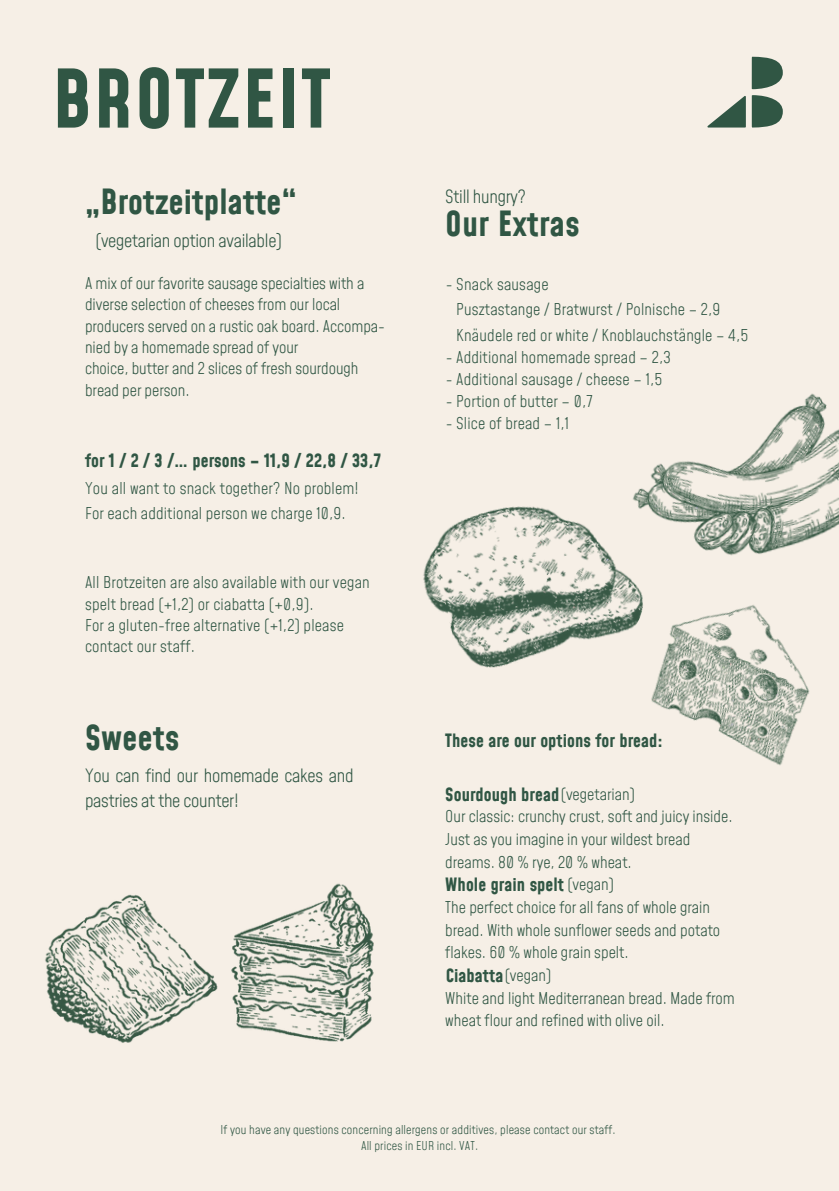
<style>
.page{position:relative;width:839px;height:1191px;background:#fff}
.page>*{position:absolute;margin:0;border:0;box-sizing:border-box;transform-origin:0 0}
.t1{font:700 79px "Mohave";letter-spacing:.02em;color:#305644}
.t2{font:700 34px "Mohave";letter-spacing:.005em;color:#305644}
.t3{font:700 18px "Mohave";letter-spacing:.005em;color:#305644}
.t4{font:300 18px/25.6px "Mohave";letter-spacing:-.015em;color:#305644}
.t5{font:300 16px/21.4px "Mohave";color:#305644}
.t6{font:300 12px/16px "Mohave";letter-spacing:.01em;color:#305644;text-align:center}
</style>
<div class="page">
<div style="left:0;top:0;width:838px;height:1191px;background:#f6efe6"></div>
<svg style="left:751px;top:95px;width:31px;height:33px"></svg>
<svg style="left:707px;top:96px;width:38px;height:32px"></svg>
<svg style="left:751px;top:57px;width:31px;height:32px"></svg>
<img style="left:651px;top:605px;width:159px;height:160px">
<img style="left:638px;top:393px;width:200px;height:163px">
<img style="left:423px;top:490px;width:225px;height:178px">
<img style="left:45px;top:883px;width:329px;height:160px">
<h5 class="t1" style="left:52px;top:50px;width:280px">BROTZEIT</h5>
<h2 class="t2" style="left:85px;top:180px;width:213px">„Brotzeitplatte“</h2>
<h2 class="t4" style="left:95px;top:227px;width:188px">(vegetarian option available)</h2>
<h3 class="t5" style="left:85px;top:272px;width:301px">A mix of our favorite sausage specialties with a diverse selection of cheeses from our local producers served on a rustic oak board. Accompa&shy;nied by a homemade spread of your<br>choice, butter and 2 slices of fresh sourdough bread per person.</h3>
<h4 class="t3" style="left:85px;top:450px;width:297px">for 1 / 2 / 3 /… persons – 11,9 / 22,8 / 33,7</h4>
<p class="t5" style="left:85px;top:475px;width:275px;line-height:25.4px">You all want to snack together? No problem!<br>For each additional person we charge 10,9.</p>
<h5 class="t5" style="left:85px;top:572px;width:286px">All Brotzeiten are also available with our vegan spelt bread (+1,2) or ciabatta (+0,9).<br>For a gluten-free alternative (+1,2) please contact our staff.</h5>
<h5 class="t2" style="left:85px;top:716px;width:96px">Sweets</h5>
<p class="t4" style="left:85px;top:762px;width:270px">You can find our homemade cakes and pastries at the counter!</p>
<h4 class="t4" style="left:445px;top:183px;width:82px">Still hungry?</h4>
<h4 class="t2" style="left:445px;top:203px;width:136px">Our Extras</h4>
<p class="t5" style="left:456px;top:271px;width:293px;line-height:25.4px;text-indent:-10px">- Snack sausage<br>Pusztastange / Bratwurst / Polnische – 2,9<br>Knäudele red or white / Knoblauchstängle – 4,5</p>
<p class="t5" style="left:445px;top:347px;width:227px">- Additional homemade spread – 2,3</p>
<p class="t5" style="left:445px;top:368px;width:218px">- Additional sausage / cheese – 1,5</p>
<p class="t5" style="left:445px;top:391px;width:148px">- Portion of butter – 0,7</p>
<p class="t5" style="left:445px;top:412px;width:125px">- Slice of bread – 1,1</p>
<h5 class="t3" style="left:445px;top:729px;width:219px">These are our options for bread:</h5>
<h3 class="t5" style="left:560px;top:783px;width:76px">(vegetarian)</h3>
<h3 class="t5" style="left:445px;top:806px;width:289px">Our classic: crunchy crust, soft and juicy inside.</h3>
<h3 class="t5" style="left:445px;top:828px;width:246px">Just as you imagine in your wildest bread</h3>
<h3 class="t5" style="left:445px;top:851px;width:188px">dreams. 80 % rye, 20 % wheat.</h3>
<h3 class="t5" style="left:567px;top:874px;width:48px">(vegan)</h3>
<h3 class="t5" style="left:445px;top:896px;width:266px">The perfect choice for all fans of whole grain</h3>
<h3 class="t5" style="left:445px;top:919px;width:276px">bread. With whole sunflower seeds and potato</h3>
<h3 class="t5" style="left:445px;top:942px;width:185px">flakes. 60 % whole grain spelt.</h3>
<h3 class="t5" style="left:504px;top:964px;width:48px">(vegan)</h3>
<h3 class="t5" style="left:445px;top:987px;width:291px">White and light Mediterranean bread. Made from</h3>
<h3 class="t5" style="left:445px;top:1010px;width:221px">wheat flour and refined with olive oil.</h3>
<h3 class="t3" style="left:445px;top:784px;width:115px">Sourdough bread</h3>
<h3 class="t3" style="left:445px;top:874px;width:120px">Whole grain spelt</h3>
<p class="t3" style="left:445px;top:964px;width:59px">Ciabatta</p>
<p class="t6" style="left:220px;top:1121px;width:396px">If you have any questions concerning allergens or additives, please contact our staff.<br>All prices in EUR incl. VAT.</p>
</div>
